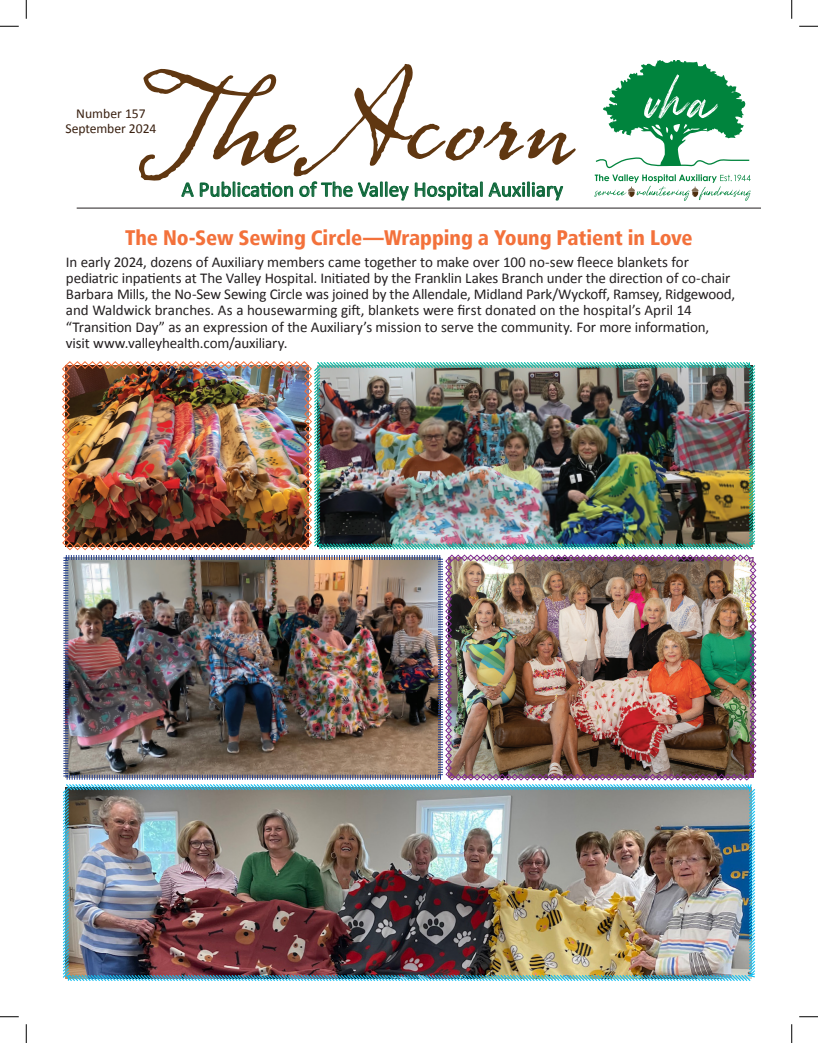
<style>
.page{position:relative;width:818px;height:1043px;background:#fff}
.page>*{position:absolute;margin:0;border:0;box-sizing:border-box;transform-origin:0 0}
.t1{font:171.38px "AE Prosperity W00";color:#603711}
.t2{font:900 condensed 21px "Frutiger LT";letter-spacing:-.005em;color:#f3713b}
.t3{font:21px "Calibri";color:#0c6638}
.t4{font:15px/16.2px "Calibri";letter-spacing:-.01em;color:#231f20}
.t5{font:13.62px/14.8px "Calibri";color:#3a2111;text-align:center}
</style>
<div class="page">
<hr style="left:77px;top:208px;width:684px;height:1px;background:#231f20">
<svg style="left:182px;top:182px;width:11px;height:15px"></svg>
<svg style="left:200px;top:182px;width:93px;height:15px"></svg>
<svg style="left:299px;top:182px;width:53px;height:15px"></svg>
<svg style="left:358px;top:182px;width:50px;height:19px"></svg>
<svg style="left:415px;top:182px;width:67px;height:18px"></svg>
<svg style="left:489px;top:182px;width:74px;height:19px"></svg>
<svg style="left:594px;top:60px;width:156px;height:141px"></svg>
<img style="left:63px;top:555px;width:380px;height:225px">
<img style="left:62px;top:361px;width:250px;height:189px">
<img style="left:62px;top:784px;width:694px;height:197px">
<img style="left:314px;top:362px;width:442px;height:188px">
<img style="left:445px;top:554px;width:311px;height:226px">
<svg style="left:0;top:25px;width:19px;height:2px"></svg>
<svg style="left:799px;top:25px;width:19px;height:2px"></svg>
<svg style="left:0;top:1016px;width:19px;height:1px"></svg>
<svg style="left:799px;top:1016px;width:19px;height:1px"></svg>
<svg style="left:25px;top:0;width:2px;height:19px"></svg>
<svg style="left:25px;top:1024px;width:2px;height:18px"></svg>
<svg style="left:791px;top:0;width:1px;height:19px"></svg>
<svg style="left:791px;top:1024px;width:1px;height:18px"></svg>
<p class="t1" style="left:167px;top:35px;width:409px">The Acorn</p>
<p class="t3" style="left:181px;top:176px;width:383px">A Publication of The Valley Hospital Auxiliary</p>
<p class="t5" style="left:66px;top:106px;width:92px">Number 157<br>September 2024</p>
<p class="t2" style="left:125px;top:225px;width:569px">The No-Sew Sewing Circle—Wrapping a Young Patient in Love</p>
<p class="t4" style="left:66px;top:253px;width:670px">In early 2024, dozens of Auxiliary members came together to make over 100 no-sew fleece blankets for pediatric inpatients at The Valley Hospital. Initiated by the Franklin Lakes Branch under the direction of co-chair Barbara Mills, the No-Sew Sewing Circle was joined by the Allendale, Midland Park/Wyckoff, Ramsey, Ridgewood, and Waldwick branches. As a housewarming gift, blankets were first donated on the hospital’s April 14 “Transition Day” as an expression of the Auxiliary’s mission to serve the community. For more information, visit www.valleyhealth.com/auxiliary.</p>
</div>
